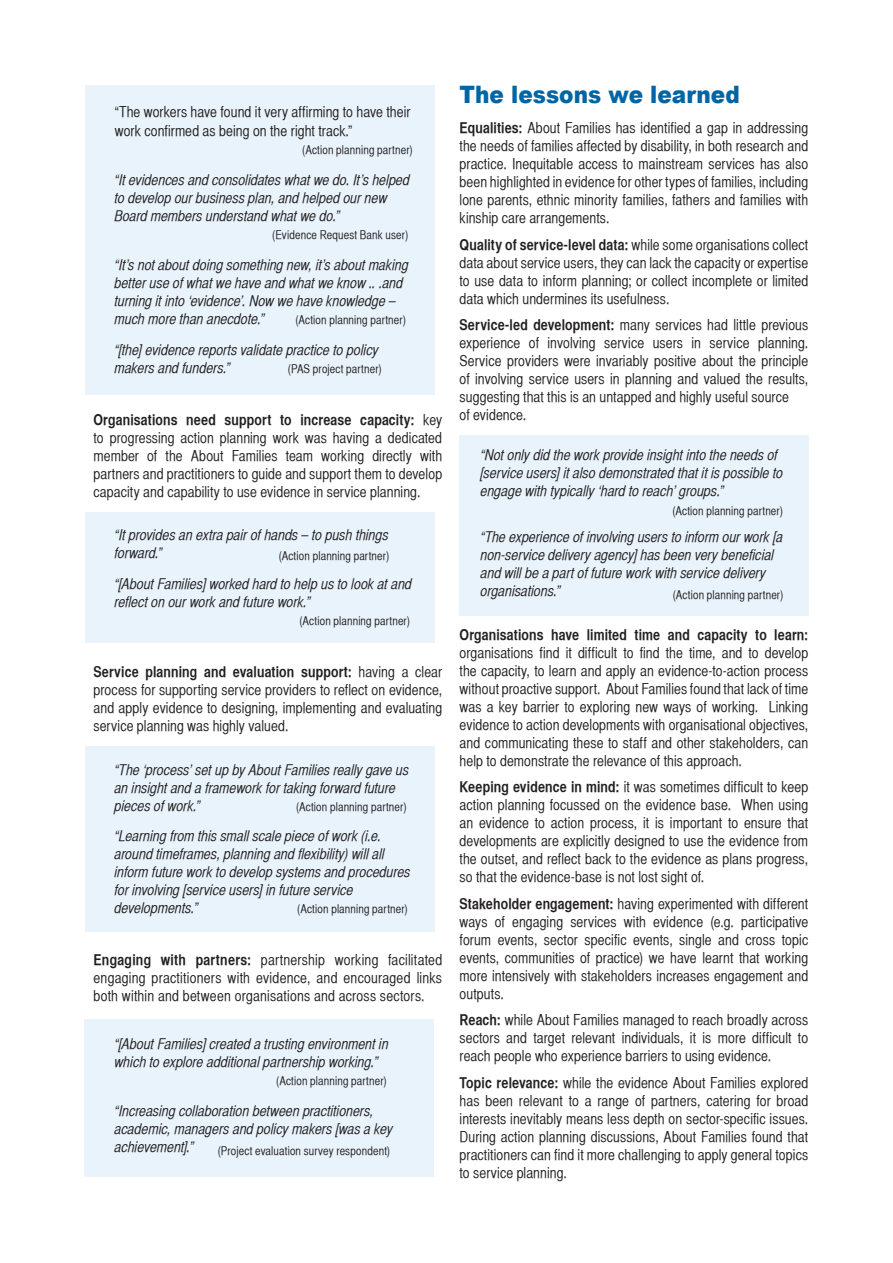
<style>
.page{position:relative;width:893px;height:1263px;background:#fff}
.page>*{position:absolute;margin:0;border:0;box-sizing:border-box;transform-origin:0 0}
.t1{font:900 24px "Arial";color:#0065a4;scale:.9 1}
.t2{font:15px/18px "Helvetica CY Plain";letter-spacing:.005em;color:#231f20;text-align:justify}
.t3{font:15px/18px "Helvetica CY Oblique";color:#231f20}
.t4{font:15px "Helvetica CY Bold";letter-spacing:.005em;color:#231f20}
.t5{font:12px "Helvetica CY Plain";letter-spacing:.01em;color:#231f20}
.s1{font-family:"Helvetica CY Plain"}
.s2{font-family:"Helvetica CY Bold"}
</style>
<div class="page">
<div style="left:459px;top:436px;width:349px;height:180px;background:#e8f3fb"></div>
<div style="left:85px;top:1019px;width:349px;height:158px;background:#e8f3fb"></div>
<div style="left:85px;top:746px;width:349px;height:186px;background:#e8f3fb"></div>
<div style="left:85px;top:512px;width:349px;height:131px;background:#e8f3fb"></div>
<div style="left:85px;top:85px;width:349px;height:310px;background:#e8f3fb"></div>
<p class="t2" style="left:115px;top:102px;width:297px;line-height:18.8px">“The workers have found it very affirming to have their work confirmed as being on the right track.”</p>
<p class="t5" style="left:302px;top:143px;width:112px">(Action planning partner)</p>
<p class="t3" style="left:115px;top:171px;width:297px">“It evidences and consolidates what we do. It’s helped to develop our business plan, and helped our new<br>Board members understand what we do.”</p>
<p class="t5" style="left:272px;top:228px;width:138px">(Evidence Request Bank user)</p>
<p class="t3" style="left:115px;top:256px;width:296px">“It’s not about doing something new, it’s about making better use of what we have and what we know .. .and turning it into ‘evidence’. Now we have knowledge – much more than anecdote.”</p>
<p class="t5" style="left:295px;top:313px;width:112px">(Action planning partner)</p>
<p class="t3" style="left:115px;top:340px;width:266px">“[the] evidence reports validate practice to policy makers and funders.”</p>
<p class="t5" style="left:288px;top:362px;width:96px">(PAS project partner)</p>
<p class="t4" style="left:94px;top:410px;width:350px">Organisations need support to increase capacity: <span class="s1">key</span></p>
<p class="t2" style="left:94px;top:428px;width:350px">to progressing action planning work was having a dedicated member of the About Families team working directly with partners and practitioners to guide and support them to develop capacity and capability to use evidence in service planning.</p>
<p class="t3" style="left:115px;top:526px;width:276px">“It provides an extra pair of hands – to push things forward.”</p>
<p class="t5" style="left:279px;top:549px;width:112px">(Action planning partner)</p>
<p class="t3" style="left:115px;top:575px;width:299px">“[About Families] worked hard to help us to look at and reflect on our work and future work.”</p>
<p class="t5" style="left:300px;top:614px;width:112px">(Action planning partner)</p>
<p class="t4" style="left:94px;top:663px;width:350px">Service planning and evaluation support: <span class="s1">having a clear</span></p>
<p class="t2" style="left:94px;top:681px;width:350px">process for supporting service providers to reflect on evidence, and apply evidence to designing, implementing and evaluating service planning was highly valued.</p>
<p class="t3" style="left:115px;top:760px;width:296px">“The ‘process’ set up by About Families really gave us an insight and a framework for taking forward future pieces of work.”</p>
<p class="t5" style="left:296px;top:799px;width:112px">(Action planning partner)</p>
<p class="t3" style="left:115px;top:827px;width:297px">“Learning from this small scale piece of work (i.e. around timeframes, planning and flexibility) will all inform future work to develop systems and procedures for involving [service users] in future service developments.”</p>
<p class="t5" style="left:297px;top:902px;width:112px">(Action planning partner)</p>
<p class="t2" style="left:94px;top:951px;width:350px"><span class="s2">Engaging with partners:</span> partnership working facilitated engaging practitioners with evidence, and encouraged links both within and between organisations and across sectors.</p>
<p class="t3" style="left:115px;top:1035px;width:276px">“[About Families] created a trusting environment in which to explore additional partnership working.”</p>
<p class="t5" style="left:276px;top:1074px;width:112px">(Action planning partner)</p>
<p class="t3" style="left:115px;top:1101px;width:280px">“Increasing collaboration between practitioners, academic, managers and policy makers [was a key achievement].”</p>
<p class="t5" style="left:218px;top:1144px;width:174px">(Project evaluation survey respondent)</p>
<h1 class="t1" style="left:460px;top:81px;width:313px">The lessons we learned</h1>
<p class="t2" style="left:460px;top:119px;width:350px"><span class="s2">Equalities:</span> About Families has identified a gap in addressing the needs of families affected by disability, in both research and practice. Inequitable access to mainstream services has also been highlighted in evidence for other types of families, including lone parents, ethnic minority families, fathers and families with kinship care arrangements.</p>
<p class="t2" style="left:460px;top:236px;width:350px"><span class="s2">Quality of service-level data:</span> while some organisations collect data about service users, they can lack the capacity or expertise to use data to inform planning; or collect incomplete or limited data which undermines its usefulness.</p>
<p class="t2" style="left:460px;top:316px;width:350px;text-align:left"><span class="s2">Service-led development:</span> many services had little previous experience of involving service users in service planning.<br>Service providers were invariably positive about the principle of involving service users in planning and valued the results, suggesting that this is an untapped and highly useful source<br>of evidence.</p>
<p class="t3" style="left:481px;top:445px;width:304px">“Not only did the work provide insight into the needs of [service users] it also demonstrated that it is possible to engage with typically ‘hard to reach’ groups.”</p>
<p class="t5" style="left:672px;top:504px;width:112px">(Action planning partner)</p>
<p class="t3" style="left:481px;top:528px;width:304px">“The experience of involving users to inform our work [a non-service delivery agency] has been very beneficial and will be a part of future work with service delivery organisations.”</p>
<p class="t5" style="left:673px;top:588px;width:112px">(Action planning partner)</p>
<p class="t4" style="left:460px;top:625px;width:350px">Organisations have limited time and capacity to learn:</p>
<p class="t2" style="left:460px;top:643px;width:350px">organisations find it difficult to find the time, and to develop the capacity, to learn and apply an evidence-to-action process without proactive support. About Families found that lack of time was a key barrier to exploring new ways of working. Linking evidence to action developments with organisational objectives, and communicating these to staff and other stakeholders, can help to demonstrate the relevance of this approach.</p>
<p class="t2" style="left:460px;top:778px;width:350px"><span class="s2">Keeping evidence in mind:</span> it was sometimes difficult to keep action planning focussed on the evidence base. When using an evidence to action process, it is important to ensure that developments are explicitly designed to use the evidence from the outset, and reflect back to the evidence as plans progress, so that the evidence-base is not lost sight of.</p>
<p class="t2" style="left:460px;top:894px;width:350px"><span class="s2">Stakeholder engagement:</span> having experimented with different ways of engaging services with evidence (e.g. participative forum events, sector specific events, single and cross topic events, communities of practice) we have learnt that working more intensively with stakeholders increases engagement and outputs.</p>
<p class="t2" style="left:460px;top:1011px;width:350px"><span class="s2">Reach:</span> while About Families managed to reach broadly across sectors and target relevant individuals, it is more difficult to reach people who experience barriers to using evidence.</p>
<p class="t2" style="left:460px;top:1074px;width:350px"><span class="s2">Topic relevance:</span> while the evidence About Families explored has been relevant to a range of partners, catering for broad interests inevitably means less depth on sector-specific issues.<br>During action planning discussions, About Families found that practitioners can find it more challenging to apply general topics to service planning.</p>
</div>
